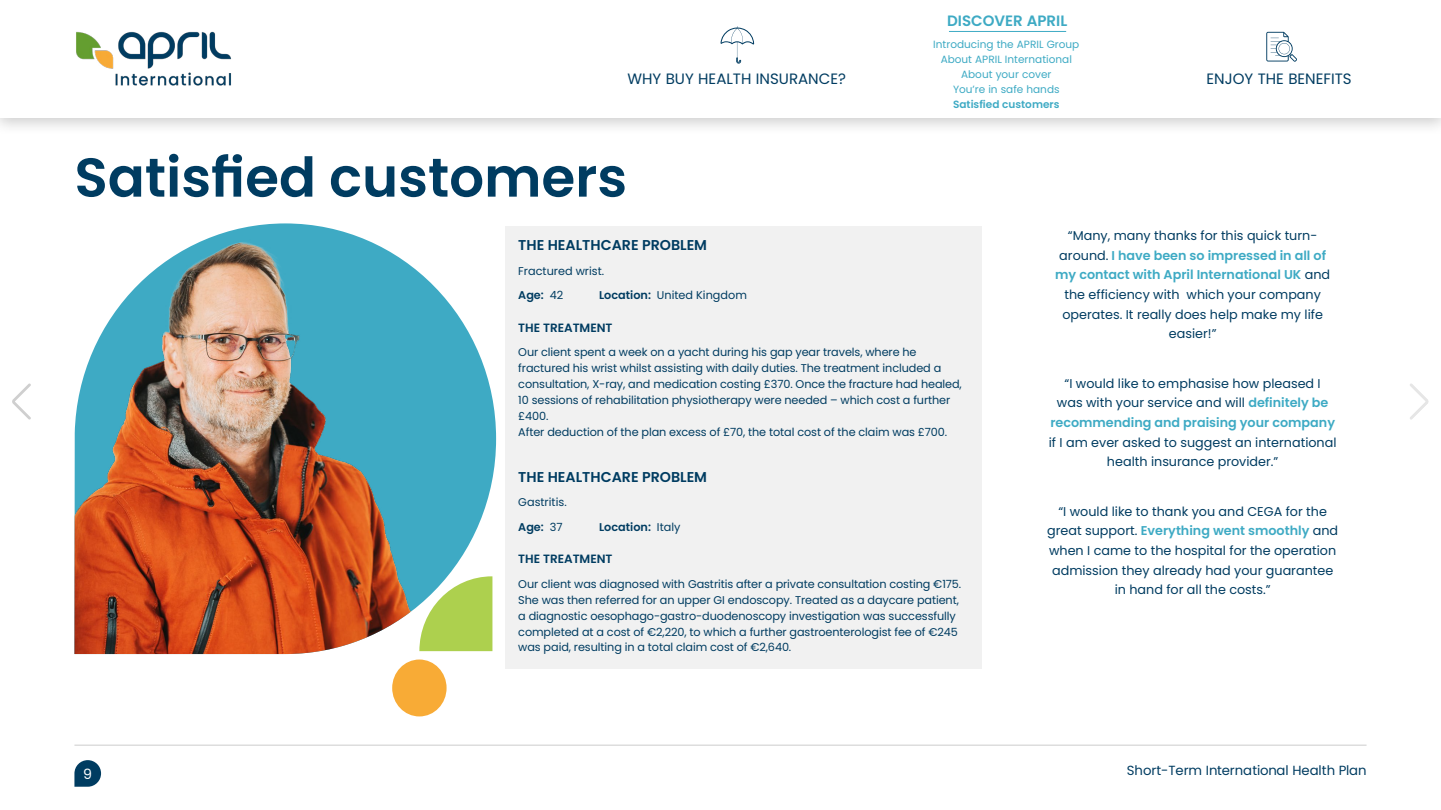
<style>
.page{position:relative;width:1441px;height:810px;background:#fff}
.page>*{position:absolute;margin:0;border:0;box-sizing:border-box;transform-origin:0 0}
.t1{font:600 54.6px "Poppins";color:#003c61}
.t2{font:15px "Poppins";color:#003c61}
.t3{font:600 15px "Poppins";color:#3eaac4}
.t4{font:600 14.25px "Poppins";color:#003c61}
.t5{font:14.1px "Poppins";color:#fff}
.t6{font:13.2px "Poppins";color:#003c61}
.t7{font:12.75px/19.6px "Poppins";color:#003c61;text-align:center}
.t8{font:600 12px "Poppins";color:#003c61}
.t9{font:11.25px/15.9px "Poppins";letter-spacing:-.01em;color:#003c61}
.t10{font:600 11.25px "Poppins";color:#003c61}
.t11{font:10.5px/15px "Poppins";color:#3eaac4;text-align:center}
.t12{font:600 10.5px "Poppins";color:#3eaac4}
.s1{font-weight:600}
.s2{font-weight:400}
.s3{font-weight:600;color:#3eaac4}
</style>
<div class="page">
<div style="left:505px;top:227px;width:476px;height:231px;background:#f1f1f1"></div>
<div style="left:505px;top:458px;width:476px;height:210px;background:#f1f1f1"></div>
<div style="left:0;top:0;width:1440px;height:136px;background:#000;opacity:.2"></div>
<div style="left:0;top:0;width:1440px;height:118px;background:#fff"></div>
<svg style="left:720px;top:26px;width:34px;height:38px"></svg>
<svg style="left:1266px;top:32px;width:30px;height:30px"></svg>
<svg style="left:74px;top:760px;width:27px;height:27px"></svg>
<svg style="left:1410px;top:383px;width:18px;height:37px"></svg>
<div style="left:392px;top:660px;width:54px;height:56px;background:#f8ab36;border-radius:50%"></div>
<svg style="left:424px;top:276px;width:72px;height:376px;fill:#3eaac4"></svg>
<img style="left:74px;top:223px;width:350px;height:431px">
<hr style="left:74px;top:745px;width:1292px;height:1px;background:#ccc">
<hr style="left:948px;top:31px;width:118px;height:1px;background:#3eaac4">
<img style="left:76px;top:31px;width:155px;height:55px">
<svg style="left:12px;top:383px;width:19px;height:37px"></svg>
<h2 class="t3" style="left:947px;top:12px;width:122px">DISCOVER APRIL</h2>
<p class="t11" style="left:933px;top:37px;width:147px">Introducing the APRIL Group<br>About APRIL International<br>About your cover<br>You’re in safe hands</p>
<p class="t12" style="left:953px;top:98px;width:108px">Satisfied customers</p>
<h2 class="t2" style="left:627px;top:71px;width:220px">WHY BUY HEALTH INSURANCE?</h2>
<h2 class="t2" style="left:1206px;top:71px;width:147px">ENJOY THE BENEFITS</h2>
<h1 class="t1" style="left:74px;top:146px;width:554px">Satisfied customers</h1>
<p class="t4" style="left:518px;top:237px;width:190px">THE HEALTHCARE PROBLEM</p>
<p class="t9" style="left:518px;top:258px;width:87px;line-height:24.5px">Fractured wrist.<br><span class="s1">Age:</span> 42</p>
<p class="t9" style="left:599px;top:287px;width:149px"><span class="s1">Location:</span> United Kingdom</p>
<p class="t8" style="left:518px;top:321px;width:96px">THE TREATMENT</p>
<p class="t9" style="left:518px;top:344px;width:445px">Our client spent a week on a yacht during his gap year travels, where he fractured his wrist whilst assisting with daily duties. The treatment included a consultation, X-ray, and medication costing £370. Once the fracture had healed, 10 sessions of rehabilitation physiotherapy were needed – which cost a further £400.<br>After deduction of the plan excess of £70, the total cost of the claim was £700.</p>
<p class="t4" style="left:518px;top:469px;width:190px">THE HEALTHCARE PROBLEM</p>
<p class="t9" style="left:518px;top:490px;width:50px;line-height:24.5px">Gastritis.<br><span class="s1">Age:</span> 37</p>
<p class="t10" style="left:599px;top:520px;width:83px">Location: <span class="s2">Italy</span></p>
<p class="t8" style="left:518px;top:552px;width:96px">THE TREATMENT</p>
<p class="t9" style="left:518px;top:576px;width:444px">Our client was diagnosed with Gastritis after a private consultation costing €175.<br>She was then referred for an upper GI endoscopy. Treated as a daycare patient, a diagnostic oesophago-gastro-duodenoscopy investigation was successfully completed at a cost of €2,220, to which a further gastroenterologist fee of €245 was paid, resulting in a total claim cost of €2,640.</p>
<p class="t7" style="left:1055px;top:226px;width:276px">“Many, many thanks for this quick turn&shy;around. <span class="s3">I have been so impressed in all of my contact with April International UK</span> and the efficiency with which your company operates. It really does help make my life easier!”</p>
<p class="t7" style="left:1050px;top:373px;width:286px">“I would like to emphasise how pleased I was with your service and will <span class="s3">definitely be recommending and praising your company</span></p>
<p class="t7" style="left:1048px;top:432px;width:289px">if I am ever asked to suggest an international health insurance provider.”</p>
<p class="t7" style="left:1047px;top:501px;width:292px">“I would like to thank you and CEGA for the great support. <span class="s3">Everything went smoothly</span> and when I came to the hospital for the operation admission they already had your guarantee in hand for all the costs.”</p>
<p class="t5" style="left:83px;top:766px;width:10px">9</p>
<p class="t6" style="left:1126px;top:763px;width:241px">Short-Term International Health Plan</p>
</div>
